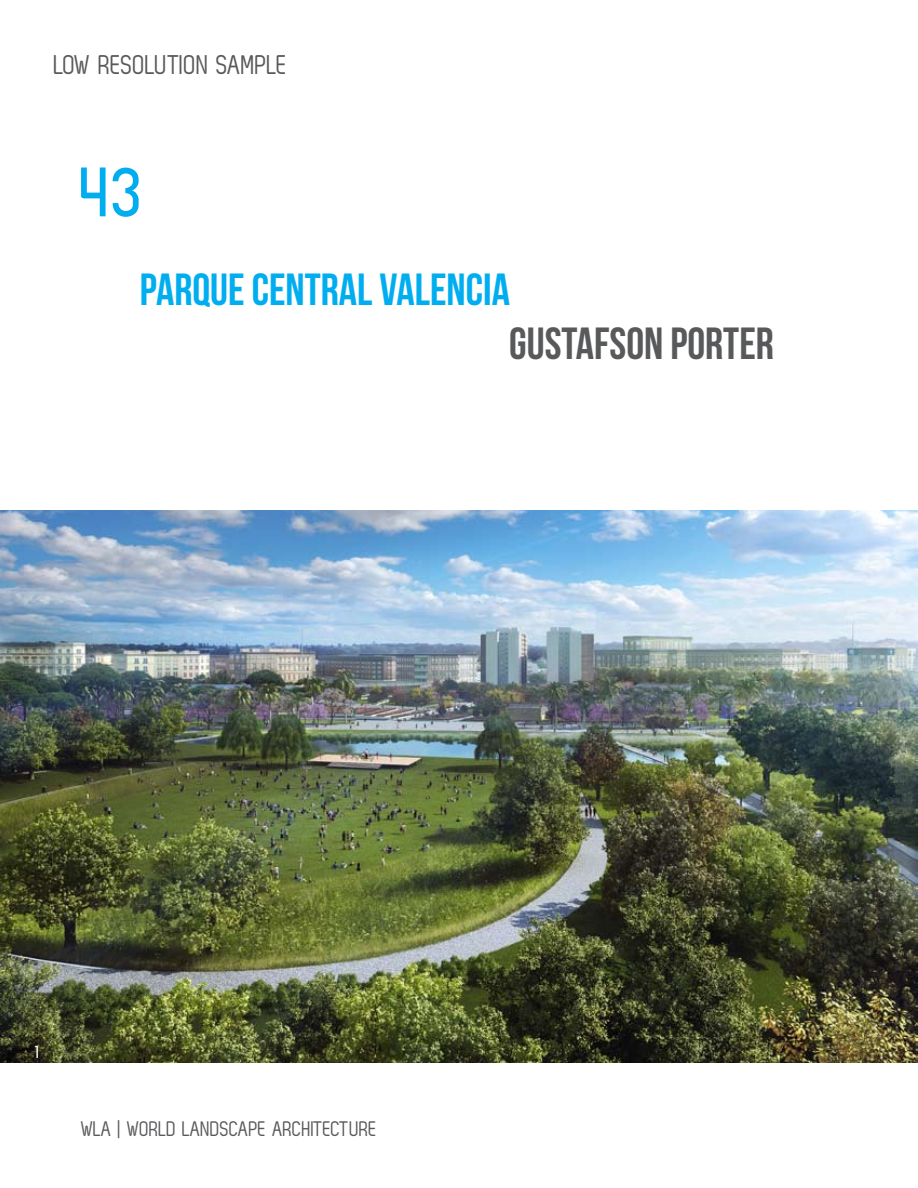
<style>
.page{position:relative;width:918px;height:1188px;background:#fff}
.page>*{position:absolute;margin:0;border:0;box-sizing:border-box;transform-origin:0 0}
.t1{font:700 72px "Zag";color:#00aeef}
.t2{font:45px "Bebas Neue";color:#00aeef}
.t3{font:45px "Bebas Neue";color:#58595b}
.t4{font:27px "Zag";color:#58595b}
.t5{font:21px "Zag";color:#58595b}
.t6{font:700 18px "Zag";color:#fff}
</style>
<div class="page">
<img style="left:0;top:510px;width:918px;height:553px">
<p class="t4" style="left:54px;top:50px;width:235px">LOW RESOLUTION SAMPLE</p>
<h1 class="t1" style="left:81px;top:152px;width:66px">43</h1>
<h2 class="t2" style="left:140px;top:264px;width:372px">PARQUE CENTRAL VALENCIA</h2>
<h2 class="t3" style="left:509px;top:318px;width:266px">GUSTAFSON PORTER</h2>
<p class="t6" style="left:36px;top:1042px;width:5px">1</p>
<p class="t5" style="left:81px;top:1117px;width:298px">WLA | WORLD LANDSCAPE ARCHITECTURE</p>
</div>
